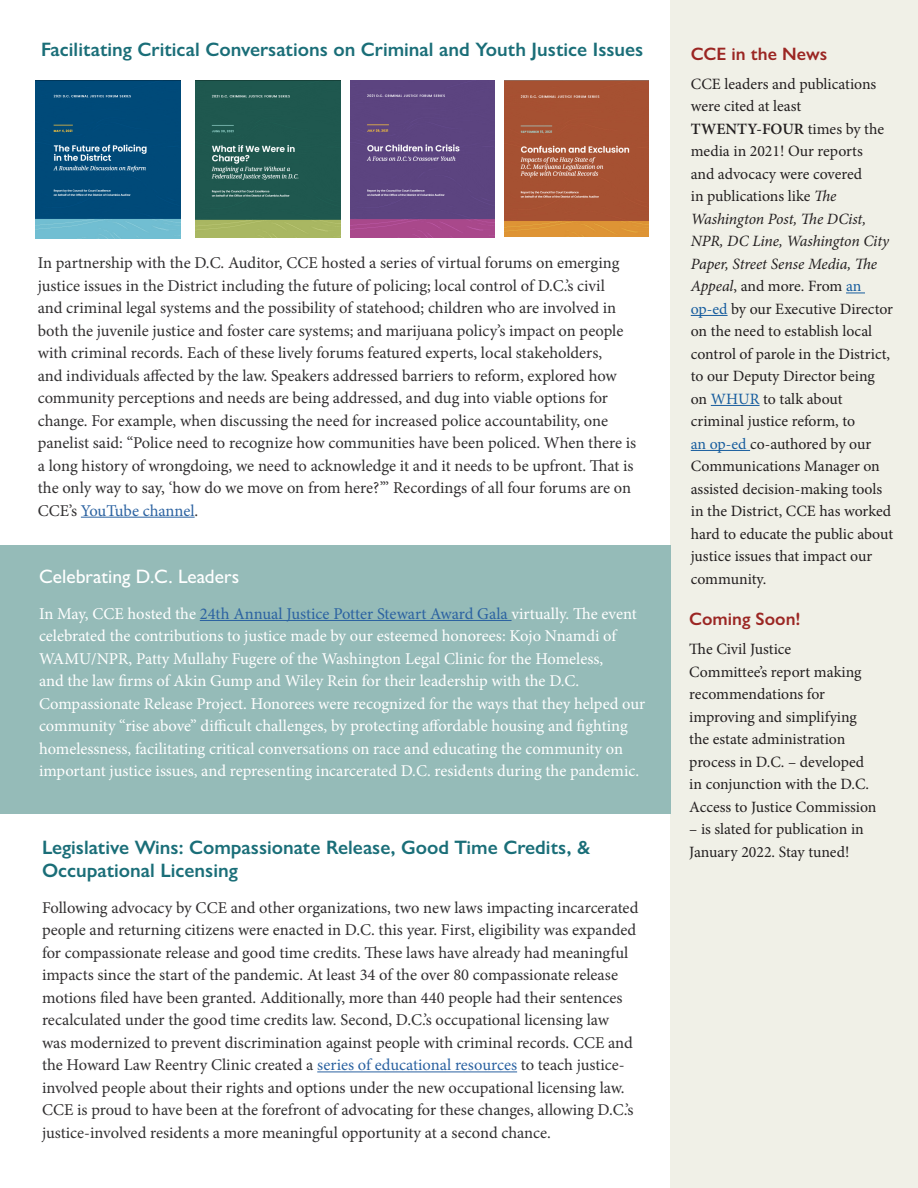
<style>
.page{position:relative;width:918px;height:1188px;background:#fff}
.page>*{position:absolute;margin:0;border:0;box-sizing:border-box;transform-origin:0 0}
.Section_Head{font:600 19.5px/22.5px "Gill Sans Nova";color:#1a6e78}
.Section_Head-2{font:500 19.5px "Gill Sans Nova";color:#fff}
.Section_Head-3{font:600 18px "Gill Sans Nova";color:#9b2623}
.body{font:16.5px/22.5px "Minion Pro";color:#312f30}
.body-2{font:16.5px/22.5px "Minion Pro";color:#fff}
.bullets{font:15.75px/22.5px "Minion Pro";color:#231f20}
.s1{color:#2b62a1}
.s2{font-weight:600}
.s3{font-style:italic}
.s4{color:#175d9e}
</style>
<div class="page">
<div style="left:671px;top:0;width:247px;height:1188px;background:#f0f0e7"></div>
<div style="left:0;top:545px;width:671px;height:269px;background:#95bbb8"></div>
<svg style="left:846px;top:293px;width:19px;height:1px"></svg>
<hr style="left:691px;top:315px;width:37px;height:1px;background:#175d9e">
<hr style="left:711px;top:405px;width:49px;height:1px;background:#175d9e">
<hr style="left:691px;top:450px;width:59px;height:1px;background:#175d9e">
<hr style="left:200px;top:620px;width:312px;height:1px;background:#2b62a1">
<hr style="left:317px;top:1072px;width:200px;height:1px;background:#2b62a1">
<img style="left:36px;top:81px;width:144px;height:157px">
<img style="left:195px;top:81px;width:145px;height:156px">
<img style="left:350px;top:81px;width:145px;height:156px">
<img style="left:504px;top:81px;width:145px;height:156px">
<hr style="left:81px;top:517px;width:114px;height:1px;background:#2b62a1">
<p class="Section_Head" style="left:41px;top:38px;width:604px">Facilitating Critical Conversations on Criminal and Youth Justice Issues</p>
<p class="body" style="left:38px;top:252px;width:600px">In partnership with the D.C. Auditor, CCE hosted a series of virtual forums on emerging justice issues in the District including the future of policing; local control of D.C.’s civil<br>and criminal legal systems and the possibility of statehood; children who are involved in both the juvenile justice and foster care systems; and marijuana policy’s impact on people with criminal records. Each of these lively forums featured experts, local stakeholders,<br>and individuals affected by the law. Speakers addressed barriers to reform, explored how community perceptions and needs are being addressed, and dug into viable options for change. For example, when discussing the need for increased police accountability, one panelist said: “Police need to recognize how communities have been policed. When there is a long history of wrongdoing, we need to acknowledge it and it needs to be upfront. That is the only way to say, ‘how do we move on from here?’” Recordings of all four forums are on CCE’s <span class="s1">YouTube channel</span>.</p>
<p class="Section_Head-2" style="left:39px;top:564px;width:202px">Celebrating D.C. Leaders</p>
<p class="body-2" style="left:39px;top:602px;width:608px">In May, CCE hosted the <span class="s1">24th Annual Justice Potter Stewart Award Gala</span> virtually. The event celebrated the contributions to justice made by our esteemed honorees: Kojo Nnamdi of WAMU/NPR, Patty Mullahy Fugere of the Washington Legal Clinic for the Homeless,<br>and the law firms of Akin Gump and Wiley Rein for their leadership with the D.C.<br>Compassionate Release Project. Honorees were recognized for the ways that they helped our community “rise above” difficult challenges, by protecting affordable housing and fighting homelessness, facilitating critical conversations on race and educating the community on important justice issues, and representing incarcerated D.C. residents during the pandemic.</p>
<p class="Section_Head" style="left:42px;top:836px;width:550px">Legislative Wins: Compassionate Release, Good Time Credits, &amp;<br>Occupational Licensing</p>
<p class="body" style="left:42px;top:896px;width:598px">Following advocacy by CCE and other organizations, two new laws impacting incarcerated people and returning citizens were enacted in D.C. this year. First, eligibility was expanded for compassionate release and good time credits. These laws have already had meaningful impacts since the start of the pandemic. At least 34 of the over 80 compassionate release motions filed have been granted. Additionally, more than 440 people had their sentences recalculated under the good time credits law. Second, D.C.’s occupational licensing law<br>was modernized to prevent discrimination against people with criminal records. CCE and the Howard Law Reentry Clinic created a <span class="s1">series of educational resources</span> to teach justice&shy;involved people about their rights and options under the new occupational licensing law.<br>CCE is proud to have been at the forefront of advocating for these changes, allowing D.C.’s justice-involved residents a more meaningful opportunity at a second chance.</p>
<p class="Section_Head-3" style="left:691px;top:42px;width:138px">CCE in the News</p>
<p class="bullets" style="left:691px;top:73px;width:204px">CCE leaders and publications were cited at least<br><span class="s2">TWENTY-FOUR</span> times by the media in 2021! Our reports<br>and advocacy were covered<br>in publications like <span class="s3">The<br>Washington Post, The DCist,<br>NPR, DC Line, Washington City<br>Paper, Street Sense Media, The<br>Appeal</span>, and more. From <span class="s4">an op-ed</span> by our Executive Director on the need to establish local control of parole in the District, to our Deputy Director being on <span class="s4">WHUR</span> to talk about criminal justice reform, to<br><span class="s4">an op-ed</span> co-authored by our<br>Communications Manager on assisted decision-making tools in the District, CCE has worked hard to educate the public about justice issues that impact our community.</p>
<p class="Section_Head-3" style="left:689px;top:608px;width:113px">Coming Soon!</p>
<p class="bullets" style="left:689px;top:638px;width:189px">The Civil Justice<br>Committee’s report making recommendations for improving and simplifying the estate administration process in D.C. – developed in conjunction with the D.C.<br>Access to Justice Commission</p>
<p class="bullets" style="left:689px;top:818px;width:176px">– is slated for publication in<br>January 2022. Stay tuned!</p>
</div>
